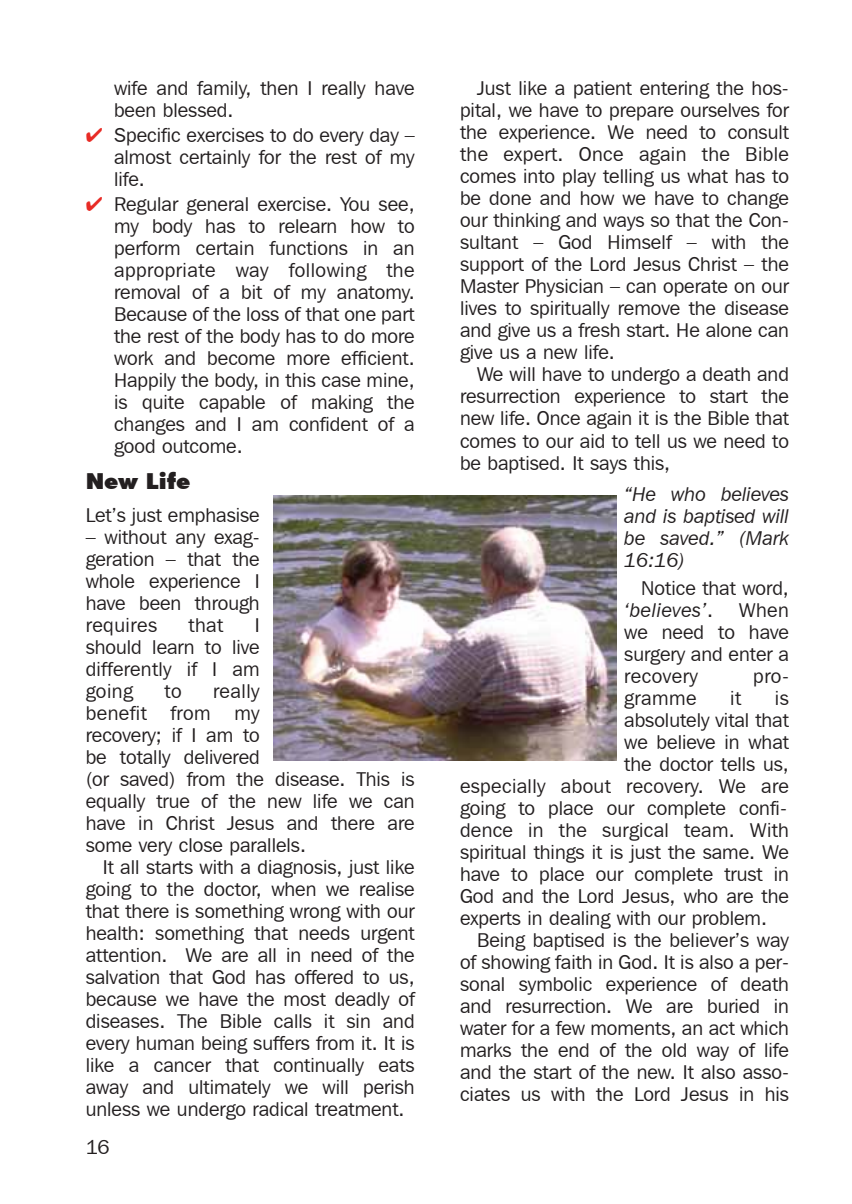
<style>
.page{position:relative;width:852px;height:1204px;background:#fff}
.page>*{position:absolute;margin:0;border:0;box-sizing:border-box;transform-origin:0 0}
.t1{font:900 22px "Futura BT";color:#231f20}
.t2{font:20px/22px "Franklin Gothic IT Cby BT";color:#231f20;text-align:justify}
.t3{font:italic 20px/22px "Franklin Gothic IT Cby BT";color:#231f20;text-align:justify}
.t4{font:20px "Franklin Gothic IT Cby BT";letter-spacing:.02em;color:#231f20}
.s1{color:#e82b25}
.s2{font-style:italic}
</style>
<div class="page">
<img style="left:273px;top:495px;width:343px;height:265px">
<p class="t2" style="left:114px;top:77px;width:302px">wife and family, then I really have been blessed.</p>
<p class="t2" style="left:114px;top:124px;width:302px;text-indent:-28px"><span class="s1">✔</span> Specific exercises to do every day – almost certainly for the rest of my life.</p>
<p class="t2" style="left:114px;top:193px;width:302px;text-indent:-28px"><span class="s1">✔</span> Regular general exercise. You see, my body has to relearn how to perform certain functions in an appropriate way following the removal of a bit of my anatomy.<br>Because of the loss of that one part the rest of the body has to do more work and become more efficient.<br>Happily the body, in this case mine, is quite capable of making the changes and I am confident of a good outcome.</p>
<p class="t1" style="left:86px;top:467px;width:106px">New Life</p>
<p class="t2" style="left:86px;top:503px;width:175px">Let’s just emphasise</p>
<p class="t2" style="left:86px;top:525px;width:175px">– without any exag&shy;geration – that the whole experience I have been through requires</p>
<p class="t2" style="left:86px;top:613px;width:175px;text-indent:169px">I should learn to live differently if I am going</p>
<p class="t2" style="left:188px;top:613px;width:36px">that</p>
<p class="t2" style="left:86px;top:679px;width:330px;text-align:left;text-indent:127px">really<br>benefit from my<br>recovery; if I am to<br>be totally delivered<br>(or saved) from the disease. This is equally true of the new life we can have in Christ Jesus and there are some very close parallels.</p>
<p class="t2" style="left:86px;top:855px;width:330px;text-indent:17px">It all starts with a diagnosis, just like going to the doctor, when we realise that there is something wrong with our health: something that needs urgent attention. We are all in need of the salvation that God has offered to us, because we have the most deadly of diseases. The Bible calls it sin and every human being suffers from it. It is like a cancer that continually eats away and ultimately we will perish unless we undergo radical treatment.</p>
<p class="t2" style="left:164px;top:679px;width:19px">to</p>
<p class="t2" style="left:86px;top:1135px;width:25px">16</p>
<p class="t2" style="left:460px;top:77px;width:330px;text-indent:17px">Just like a patient entering the hos&shy;pital, we have to prepare ourselves for the experience. We need to consult the expert. Once again the Bible comes into play telling us what has to be done and how we have to change our thinking and ways so that the Con&shy;sultant – God Himself – with the support of the Lord Jesus Christ – the Master Physician – can operate on our lives to spiritually remove the disease and give us a fresh start. He alone can give us a new life.</p>
<p class="t2" style="left:460px;top:363px;width:330px;text-indent:17px">We will have to undergo a death and resurrection experience to start the new life. Once again it is the Bible that comes to our aid to tell us we need to be baptised. It says this,</p>
<p class="t3" style="left:624px;top:483px;width:166px">“He who believes and is baptised will be saved.” (Mark 16:16)</p>
<p class="t2" style="left:624px;top:576px;width:166px;text-indent:17px">Notice that word, <span class="s2">‘believes’</span>.</p>
<p class="t2" style="left:624px;top:598px;width:166px;text-indent:115px">When we need to have surgery and enter a recovery</p>
<p class="t2" style="left:753px;top:664px;width:37px">pro-</p>
<p class="t2" style="left:624px;top:686px;width:74px">gramme</p>
<p class="t2" style="left:730px;top:686px;width:13px">it</p>
<p class="t2" style="left:775px;top:686px;width:15px">is</p>
<p class="t2" style="left:624px;top:708px;width:166px">absolutely vital that</p>
<p class="t2" style="left:624px;top:730px;width:166px">we believe in what</p>
<p class="t2" style="left:624px;top:752px;width:166px">the doctor tells us,</p>
<p class="t4" style="left:460px;top:773px;width:330px">especially about recovery. We are</p>
<p class="t2" style="left:460px;top:796px;width:328px">going to place our complete confi-</p>
<p class="t2" style="left:460px;top:818px;width:330px">dence in the surgical team. With</p>
<p class="t2" style="left:460px;top:840px;width:330px">spiritual things it is just the same. We</p>
<p class="t2" style="left:460px;top:862px;width:330px">have to place our complete trust in</p>
<p class="t2" style="left:460px;top:884px;width:330px">God and the Lord Jesus, who are the</p>
<p class="t2" style="left:460px;top:906px;width:308px">experts in dealing with our problem.</p>
<p class="t2" style="left:477px;top:928px;width:313px">Being baptised is the believer’s way</p>
<p class="t2" style="left:460px;top:950px;width:330px">of showing faith in God. It is also a per-</p>
<p class="t2" style="left:460px;top:972px;width:330px">sonal symbolic experience of death</p>
<p class="t2" style="left:460px;top:994px;width:330px">and resurrection. We are buried in</p>
<p class="t2" style="left:460px;top:1016px;width:330px">water for a few moments, an act which</p>
<p class="t2" style="left:460px;top:1038px;width:330px">marks the end of the old way of life</p>
<p class="t2" style="left:460px;top:1060px;width:330px">and the start of the new. It also asso-</p>
<p class="t2" style="left:460px;top:1082px;width:330px">ciates us with the Lord Jesus in his</p>
</div>
